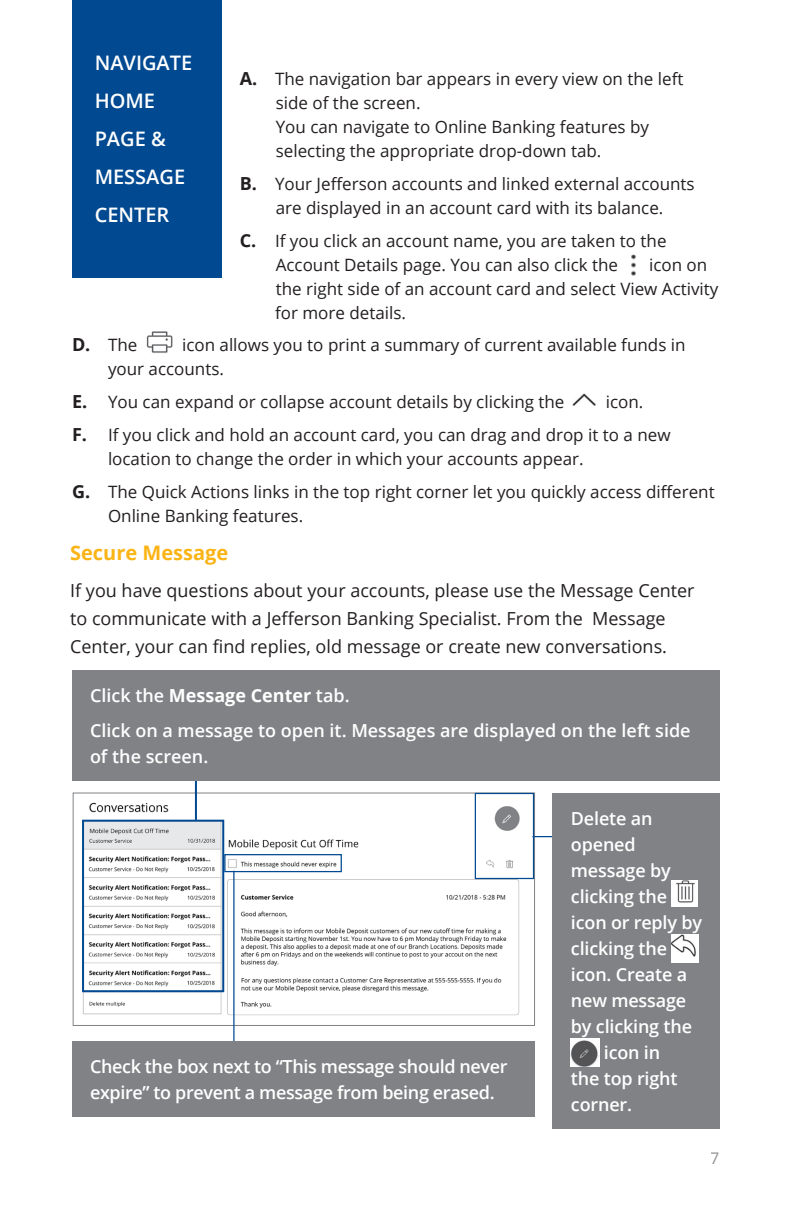
<style>
.page{position:relative;width:792px;height:1224px;background:#fff}
.page>*{position:absolute;margin:0;border:0;box-sizing:border-box;transform-origin:0 0}
.Chapter_Titles{font:600 20px/38px "Open Sans";color:#fff}
.Subheader{font:700 20px "Open Sans";color:#fbb416}
.Bubble_Box{font:600 18px/26px "Open Sans";letter-spacing:-.01em;color:#fff}
.BODY_TEXT{font:18px/28px "Open Sans";color:#231f20}
.Bubble_Box-2{font:700 18px "Open Sans";color:#fff}
.t1{font:17px/24px "Open Sans";color:#231f20}
.t2{font:16px "Open Sans";color:#231f20}
.s1{font-weight:700;font-size:18px}
.s2{font-weight:600}
</style>
<div class="page">
<div style="left:72px;top:0;width:150px;height:278px;background:#014990"></div>
<img style="left:631px;top:254px;width:5px;height:22px">
<img style="left:146px;top:331px;width:27px;height:22px">
<img style="left:572px;top:393px;width:24px;height:13px">
<img style="left:82px;top:795px;width:451px;height:221px">
<div style="left:73px;top:793px;width:462px;height:233px;border:1px solid #808285"></div>
<div style="left:224px;top:854px;width:118px;height:18px;border:1px solid #014990"></div>
<hr style="left:233px;top:871px;width:2px;height:177px;background:#014990">
<div style="left:475px;top:793px;width:59px;height:86px;border:1px solid #014990"></div>
<hr style="left:533px;top:836px;width:32px;height:1px;background:#014990">
<div style="left:82px;top:820px;width:142px;height:172px;border:2px solid #014990"></div>
<hr style="left:195px;top:761px;width:2px;height:59px;background:#014990">
<div style="left:72px;top:670px;width:648px;height:111px;background:#808285"></div>
<div style="left:72px;top:1041px;width:463px;height:76px;background:#808285"></div>
<div style="left:553px;top:793px;width:167px;height:336px;background:#808285"></div>
<img style="left:671px;top:880px;width:26px;height:27px">
<img style="left:671px;top:934px;width:27px;height:29px">
<img style="left:571px;top:1039px;width:29px;height:28px">
<p class="Chapter_Titles" style="left:95px;top:44px;width:99px">NAVIGATE<br>HOME<br>PAGE &amp;<br>MESSAGE<br>CENTER</p>
<p class="t1" style="left:276px;top:66px;width:409px;text-indent:-36px"><span class="s1">A.</span> The navigation bar appears in every view on the left side of the screen.<br>You can navigate to Online Banking features by selecting the appropriate drop-down tab.</p>
<p class="t1" style="left:240px;top:171px;width:456px;text-align:center"><span class="s1">B.</span> Your Jefferson accounts and linked external accounts are displayed in an account card with its balance.</p>
<p class="t1" style="left:276px;top:228px;width:392px;text-indent:-36px"><span class="s1">C.</span> If you click an account name, you are taken to the<br>Account Details page. You can also click the</p>
<p class="t1" style="left:275px;top:252px;width:445px;text-indent:374px">icon on the right side of an account card and select View Activity for more details.</p>
<p class="t1" style="left:108px;top:332px;width:579px;text-indent:74px">icon allows you to print a summary of current available funds in your accounts.</p>
<p class="t1" style="left:72px;top:389px;width:494px"><span class="s1">E.</span> You can expand or collapse account details by clicking the</p>
<p class="t1" style="left:606px;top:389px;width:39px">icon.</p>
<p class="t1" style="left:108px;top:422px;width:564px;text-indent:-36px"><span class="s1">F.</span> If you click and hold an account card, you can drag and drop it to a new location to change the order in which your accounts appear.</p>
<p class="t1" style="left:108px;top:479px;width:608px;text-indent:-36px"><span class="s1">G.</span> The Quick Actions links in the top right corner let you quickly access different<br>Online Banking features.</p>
<p class="Subheader" style="left:70px;top:538px;width:160px">Secure Message</p>
<p class="BODY_TEXT" style="left:70px;top:576px;width:626px">If you have questions about your accounts, please use the Message Center to communicate with a Jefferson Banking Specialist. From the Message<br>Center, your can find replies, old message or create new conversations.</p>
<p class="Bubble_Box-2" style="left:90px;top:682px;width:261px"><span class="s2">Click the</span> Message Center <span class="s2">tab.</span></p>
<p class="Bubble_Box" style="left:90px;top:717px;width:602px">Click on a message to open it. Messages are displayed on the left side of the screen.</p>
<p class="t1" style="left:72px;top:332px;width:67px"><span class="s1">D.</span> The</p>
<p class="Bubble_Box" style="left:90px;top:1053px;width:419px">Check the box next to “This message should never expire” to prevent a message from being erased.</p>
<p class="Bubble_Box" style="left:571px;top:805px;width:83px">Delete an</p>
<p class="Bubble_Box" style="left:571px;top:831px;width:66px">opened</p>
<p class="Bubble_Box" style="left:571px;top:857px;width:101px">message by</p>
<p class="Bubble_Box" style="left:571px;top:883px;width:98px">clicking the</p>
<p class="Bubble_Box" style="left:571px;top:909px;width:133px">icon or reply by</p>
<p class="Bubble_Box" style="left:571px;top:935px;width:98px">clicking the</p>
<p class="Bubble_Box" style="left:571px;top:961px;width:118px">icon. Create a</p>
<p class="Bubble_Box" style="left:571px;top:987px;width:117px">new message</p>
<p class="Bubble_Box" style="left:571px;top:1013px;width:123px">by clicking the</p>
<p class="Bubble_Box" style="left:604px;top:1039px;width:58px">icon in</p>
<p class="Bubble_Box" style="left:571px;top:1065px;width:108px">the top right</p>
<p class="Bubble_Box" style="left:571px;top:1091px;width:63px">corner.</p>
<p class="t2" style="left:711px;top:1147px;width:11px">7</p>
</div>
